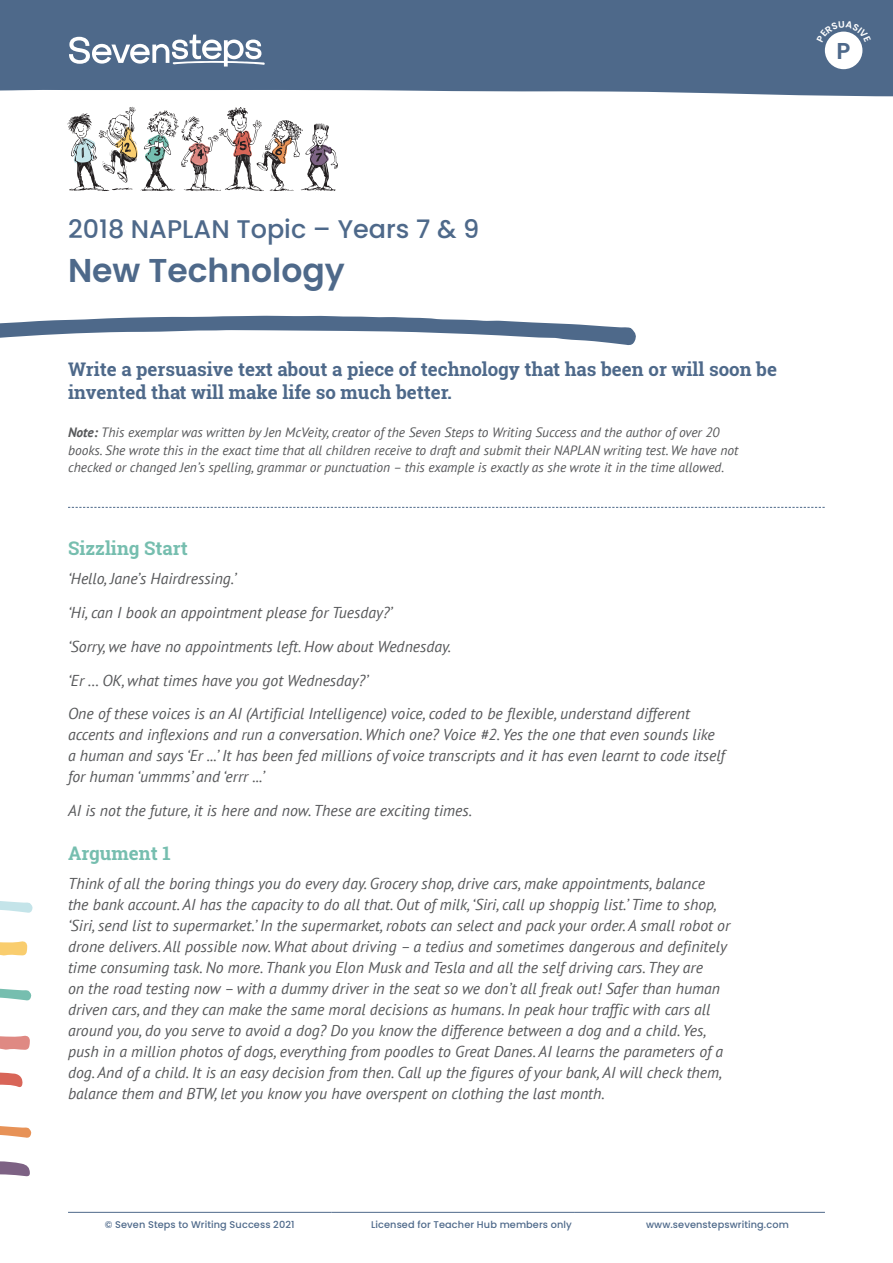
<style>
.page{position:relative;width:893px;height:1263px;background:#fff}
.page>*{position:absolute;margin:0;border:0;box-sizing:border-box;transform-origin:0 0}
.SS_Top_Main_Heading{font:600 33px "Poppins";color:#4e698a}
.SS_Top_Step{font:500 25.5px "Poppins";color:#4e698a}
.t1{font:600 22.95px "Poppins";color:#4e698a}
.NAPLAN_Intro__large{font:700 18.75px/22.5px "Roboto Slab";color:#4e698a}
.Writing_Sample_NAPLA{font:700 18.75px "Roboto Slab";color:#76beaf}
.NAPLAN_Body_Italic{font:italic 15.75px/21px "PT Sans";color:#57585a}
.Disclaimer{font:italic 13.5px/17.2px "PT Sans";color:#57585a}
.t2{font:500 9.75px "Poppins";letter-spacing:.01em;color:#4e698a}
.s1{font-weight:700}
</style>
<div class="page">
<svg style="left:68px;top:507px;width:757px;height:1px"></svg>
<svg style="left:0;top:316px;width:636px;height:29px"></svg>
<svg style="left:0;top:941px;width:27px;height:15px"></svg>
<svg style="left:0;top:1161px;width:30px;height:16px"></svg>
<svg style="left:0;top:1035px;width:30px;height:15px"></svg>
<svg style="left:0;top:1072px;width:23px;height:15px"></svg>
<svg style="left:0;top:901px;width:33px;height:12px"></svg>
<svg style="left:0;top:988px;width:32px;height:13px"></svg>
<svg style="left:0;top:1126px;width:32px;height:12px"></svg>
<svg style="left:67px;top:107px;width:271px;height:84px"></svg>
<hr style="left:68px;top:1212px;width:264px;height:1px;background:#4e698a">
<hr style="left:332px;top:1212px;width:242px;height:1px;background:#4e698a">
<hr style="left:574px;top:1212px;width:251px;height:1px;background:#4e698a">
<div style="left:0;top:0;width:893px;height:96px;background:#4e698a"></div>
<svg style="left:69px;top:35px;width:196px;height:32px"></svg>
<div style="left:825px;top:32px;width:37px;height:37px;background:#fff;border-radius:50%"></div>
<svg style="left:816px;top:21px;width:55px;height:22px"></svg>
<h3 class="t1" style="left:836px;top:38px;width:15px">P</h3>
<p class="SS_Top_Step" style="left:68px;top:214px;width:413px">2018 NAPLAN Topic – Years 7 &amp; 9</p>
<p class="SS_Top_Main_Heading" style="left:68px;top:252px;width:278px">New Technology</p>
<p class="NAPLAN_Intro__large" style="left:68px;top:358px;width:711px">Write a persuasive text about a piece of technology that has been or will soon be invented that will make life so much better.</p>
<p class="Disclaimer" style="left:68px;top:424px;width:672px"><span class="s1">Note:</span> This exemplar was written by Jen McVeity, creator of the Seven Steps to Writing Success and the author of over 20 books. She wrote this in the exact time that all children receive to draft and submit their NAPLAN writing test. We have not checked or changed Jen’s spelling, grammar or punctuation – this example is exactly as she wrote it in the time allowed.</p>
<p class="Writing_Sample_NAPLA" style="left:68px;top:535px;width:121px">Sizzling Start</p>
<p class="NAPLAN_Body_Italic" style="left:68px;top:568px;width:170px">‘Hello, Jane’s Hairdressing.’</p>
<p class="NAPLAN_Body_Italic" style="left:68px;top:602px;width:326px">‘Hi, can I book an appointment please for Tuesday?’</p>
<p class="NAPLAN_Body_Italic" style="left:68px;top:635px;width:385px">‘Sorry, we have no appointments left. How about Wednesday.</p>
<p class="NAPLAN_Body_Italic" style="left:68px;top:669px;width:302px">‘Er … OK, what times have you got Wednesday?’</p>
<p class="NAPLAN_Body_Italic" style="left:68px;top:703px;width:658px">One of these voices is an AI (Artificial Intelligence) voice, coded to be flexible, understand different accents and inflexions and run a conversation. Which one? Voice #2. Yes the one that even sounds like a human and says ‘Er ...’ It has been fed millions of voice transcripts and it has even learnt to code itself for human ‘ummms’ and ‘errr ...’</p>
<p class="NAPLAN_Body_Italic" style="left:68px;top:800px;width:406px">AI is not the future, it is here and now. These are exciting times.</p>
<p class="Writing_Sample_NAPLA" style="left:68px;top:840px;width:104px">Argument 1</p>
<p class="NAPLAN_Body_Italic" style="left:68px;top:873px;width:664px">Think of all the boring things you do every day. Grocery shop, drive cars, make appointments, balance<br>the bank account. AI has the capacity to do all that. Out of milk, ‘Siri, call up shoppig list.’ Time to shop, ‘Siri, send list to supermarket.’ In the supermarket, robots can select and pack your order. A small robot or drone delivers. All possible now. What about driving – a tedius and sometimes dangerous and definitely time consuming task. No more. Thank you Elon Musk and Tesla and all the self driving cars. They are<br>on the road testing now – with a dummy driver in the seat so we don’t all freak out! Safer than human driven cars, and they can make the same moral decisions as humans. In peak hour traffic with cars all around you, do you serve to avoid a dog? Do you know the difference between a dog and a child. Yes, push in a million photos of dogs, everything from poodles to Great Danes. AI learns the parameters of a dog. And of a child. It is an easy decision from then. Call up the figures of your bank, AI will check them, balance them and BTW, let you know you have overspent on clothing the last month.</p>
<p class="t2" style="left:105px;top:1219px;width:191px">© Seven Steps to Writing Success 2021</p>
<p class="t2" style="left:371px;top:1219px;width:202px">Licensed for Teacher Hub members only</p>
<p class="t2" style="left:646px;top:1219px;width:144px">www.sevenstepswriting.com</p>
</div>
